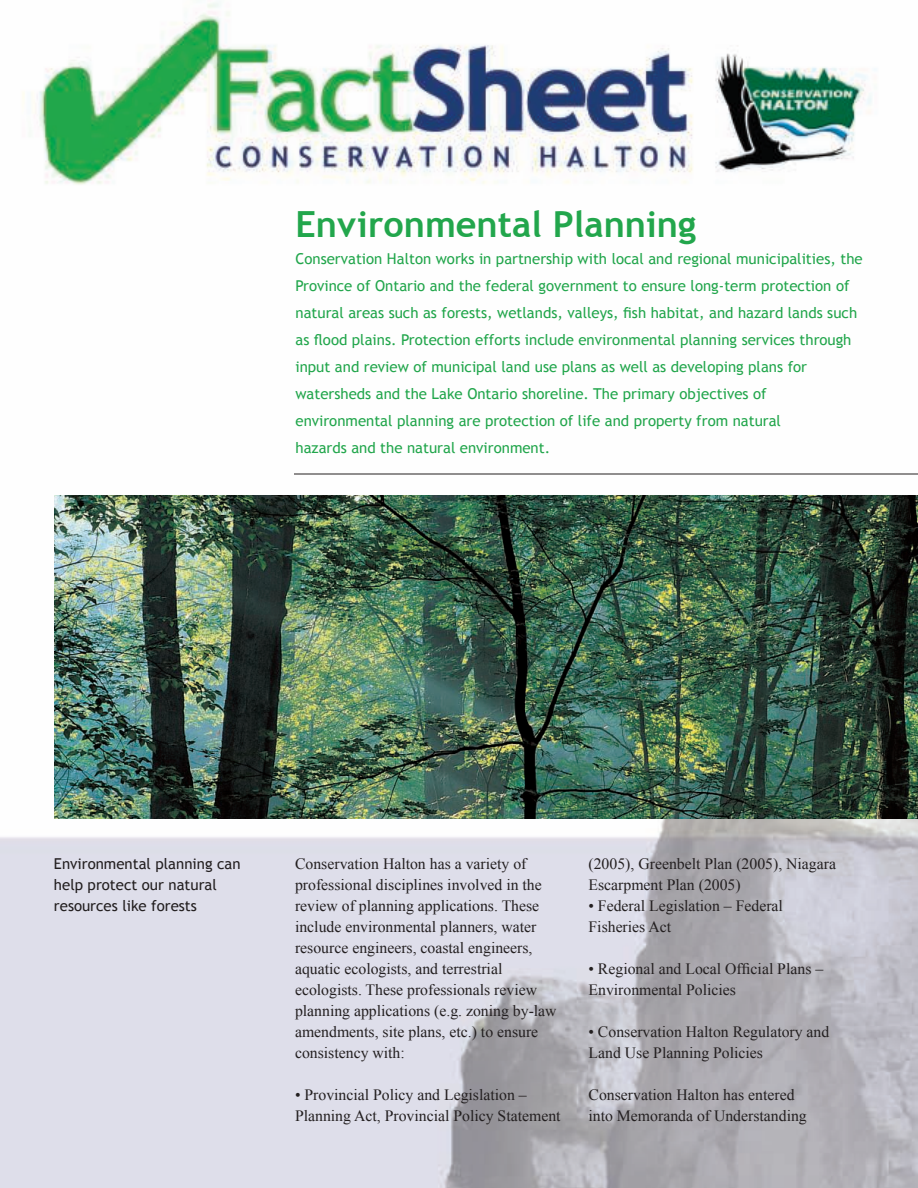
<style>
.page{position:relative;width:918px;height:1188px;background:#fff}
.page>*{position:absolute;margin:0;border:0;box-sizing:border-box;transform-origin:0 0}
.t1{font:700 36px "Trebuchet MS";color:#22a64c}
.t2{font:15.75px/21px "Times New Roman";color:#231f20}
.t3{font:15px/27px "Trebuchet MS";color:#22a64c}
.t4{font:15px/21px "Trebuchet MS";color:#231f20}
</style>
<div class="page">
<img style="left:0;top:3px;width:918px;height:1185px">
<img style="left:54px;top:495px;width:864px;height:324px">
<hr style="left:294px;top:474px;width:624px;height:1px;background:#231f20">
<h1 class="t1" style="left:295px;top:210px;width:402px">Environmental Planning</h1>
<p class="t3" style="left:295px;top:246px;width:569px">Conservation Halton works in partnership with local and regional municipalities, the Province of Ontario and the federal government to ensure long-term protection of natural areas such as forests, wetlands, valleys, fish habitat, and hazard lands such as flood plains. Protection efforts include environmental planning services through input and review of municipal land use plans as well as developing plans for watersheds and the Lake Ontario shoreline. The primary objectives of environmental planning are protection of life and property from natural<br>hazards and the natural environment.</p>
<p class="t4" style="left:54px;top:855px;width:188px">Environmental planning can help protect our natural resources like forests</p>
<p class="t2" style="left:295px;top:855px;width:263px">Conservation Halton has a variety of professional disciplines involved in the review of planning applications. These include environmental planners, water resource engineers, coastal engineers, aquatic ecologists, and terrestrial ecologists. These professionals review planning applications (e.g. zoning by-law amendments, site plans, etc.) to ensure consistency with:</p>
<p class="t2" style="left:295px;top:1086px;width:267px">• Provincial Policy and Legislation –<br>Planning Act, Provincial Policy Statement</p>
<p class="t2" style="left:589px;top:855px;width:249px">(2005), Greenbelt Plan (2005), Niagara<br>Escarpment Plan (2005)</p>
<p class="t2" style="left:589px;top:897px;width:196px">• Federal Legislation – Federal<br>Fisheries Act</p>
<p class="t2" style="left:589px;top:960px;width:236px">• Regional and Local Official Plans –<br>Environmental Policies</p>
<p class="t2" style="left:589px;top:1023px;width:242px">• Conservation Halton Regulatory and<br>Land Use Planning Policies</p>
<p class="t2" style="left:589px;top:1086px;width:220px">Conservation Halton has entered into Memoranda of Understanding</p>
</div>
